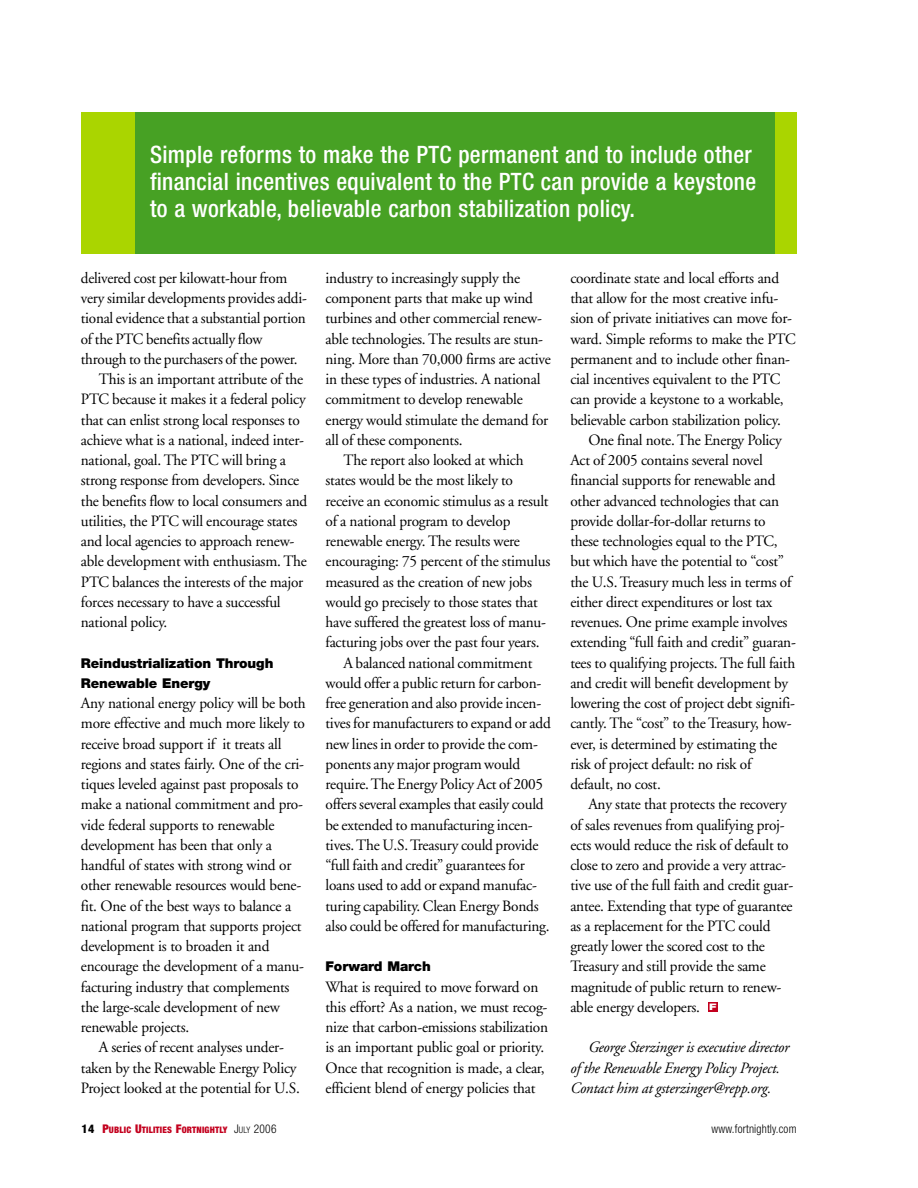
<style>
.page{position:relative;width:918px;height:1188px;background:#fff}
.page>*{position:absolute;margin:0;border:0;box-sizing:border-box;transform-origin:0 0}
.t1{font:500 condensed 24px/27px "Helvetica Neue";letter-spacing:.015em;color:#fff}
.t2{font:15.75px/20.2px "Adobe Garamond";letter-spacing:-.015em;color:#000}
.t3{font:15.75px "Adobe Garamond";letter-spacing:-.015em;color:#000;scale:.96 1}
.t4{font:italic 15.75px/20.2px "Adobe Garamond";letter-spacing:-.015em;color:#000}
.t5{font:900 13.5px/20.2px "Helvetica Neue";letter-spacing:-.005em;color:#000}
.t6{font:300 condensed 12px "Helvetica Neue";letter-spacing:.015em;color:#000;scale:.95 1}
.t7{font:900 condensed 9px "Helvetica Neue";letter-spacing:.02em;color:#c3001e}
.t8{font:900 expanded 9px "Helvetica Neue";color:#fff}
.s1{font-weight:800;font-size:12px;color:#000}
.s2{font-size:12px}
.s3{font-weight:300;font-size:12px;color:#000}
.s4{font-weight:300;color:#000}
</style>
<div class="page">
<div style="left:708px;top:1002px;width:9px;height:10px;background:#c3001e"></div>
<div style="left:81px;top:112px;width:715px;height:142px;background:#aad500"></div>
<div style="left:135px;top:112px;width:640px;height:142px;background:#47a124"></div>
<h1 class="t1" style="left:150px;top:143px;width:608px">Simple reforms to make the PTC permanent and to include other financial incentives equivalent to the PTC can provide a keystone to a workable, believable carbon stabilization policy.</h1>
<p class="t3" style="left:81px;top:271px;width:217px">delivered cost per kilowatt-hour from</p>
<p class="t3" style="left:81px;top:292px;width:237px">very similar developments provides addi-</p>
<p class="t3" style="left:81px;top:312px;width:236px">tional evidence that a substantial portion</p>
<p class="t3" style="left:81px;top:332px;width:191px">of the PTC benefits actually flow</p>
<p class="t3" style="left:81px;top:352px;width:227px">through to the purchasers of the power.</p>
<p class="t2" style="left:99px;top:370px;width:206px">This is an important attribute of the</p>
<p class="t2" style="left:81px;top:391px;width:226px">PTC because it makes it a federal policy</p>
<p class="t2" style="left:81px;top:411px;width:220px">that can enlist strong local responses to</p>
<p class="t2" style="left:81px;top:431px;width:225px">achieve what is a national, indeed inter-</p>
<p class="t2" style="left:81px;top:451px;width:206px">national, goal. The PTC will bring a</p>
<p class="t2" style="left:81px;top:472px;width:220px">strong response from developers. Since</p>
<p class="t2" style="left:81px;top:492px;width:228px">the benefits flow to local consumers and</p>
<p class="t2" style="left:81px;top:512px;width:218px">utilities, the PTC will encourage states</p>
<p class="t2" style="left:81px;top:532px;width:215px">and local agencies to approach renew-</p>
<p class="t2" style="left:81px;top:553px;width:228px">able development with enthusiasm. The</p>
<p class="t2" style="left:81px;top:573px;width:224px">PTC balances the interests of the major</p>
<p class="t2" style="left:81px;top:593px;width:201px">forces necessary to have a successful</p>
<p class="t2" style="left:81px;top:613px;width:88px">national policy.</p>
<p class="t5" style="left:81px;top:654px;width:194px">Reindustrialization Through<br>Renewable Energy</p>
<p class="t2" style="left:81px;top:694px;width:226px">Any national energy policy will be both more effective and much more likely to receive broad support if it treats all regions and states fairly. One of the cri&shy;tiques leveled against past proposals to make a national commitment and pro&shy;vide federal supports to renewable development has been that only a handful of states with strong wind or other renewable resources would bene&shy;fit. One of the best ways to balance a national program that supports project development is to broaden it and encourage the development of a manu&shy;facturing industry that complements the large-scale development of new renewable projects.</p>
<p class="t2" style="left:81px;top:1039px;width:221px;text-align:center">A series of recent analyses under&shy;taken by the Renewable Energy Policy<br>Project looked at the potential for U.S.</p>
<p class="t2" style="left:326px;top:269px;width:196px">industry to increasingly supply the</p>
<p class="t2" style="left:326px;top:289px;width:209px">component parts that make up wind</p>
<p class="t2" style="left:326px;top:310px;width:218px">turbines and other commercial renew-</p>
<p class="t2" style="left:326px;top:330px;width:219px">able technologies. The results are stun-</p>
<p class="t2" style="left:326px;top:350px;width:227px">ning. More than 70,000 firms are active</p>
<p class="t2" style="left:326px;top:370px;width:216px">in these types of industries. A national</p>
<p class="t2" style="left:326px;top:391px;width:199px">commitment to develop renewable</p>
<p class="t2" style="left:326px;top:411px;width:224px">energy would stimulate the demand for</p>
<p class="t2" style="left:326px;top:431px;width:139px">all of these components.</p>
<p class="t2" style="left:344px;top:451px;width:182px">The report also looked at which</p>
<p class="t2" style="left:326px;top:472px;width:189px">states would be the most likely to</p>
<p class="t2" style="left:326px;top:492px;width:225px">receive an economic stimulus as a result</p>
<p class="t2" style="left:326px;top:512px;width:186px">of a national program to develop</p>
<p class="t2" style="left:326px;top:532px;width:196px">renewable energy. The results were</p>
<p class="t2" style="left:326px;top:553px;width:226px">encouraging: 75 percent of the stimulus</p>
<p class="t2" style="left:326px;top:573px;width:208px">measured as the creation of new jobs</p>
<p class="t2" style="left:326px;top:593px;width:214px">would go precisely to those states that</p>
<p class="t2" style="left:326px;top:613px;width:222px">have suffered the greatest loss of manu-</p>
<p class="t2" style="left:326px;top:634px;width:216px">facturing jobs over the past four years.</p>
<p class="t2" style="left:344px;top:654px;width:190px">A balanced national commitment</p>
<p class="t2" style="left:326px;top:674px;width:217px">would offer a public return for carbon-</p>
<p class="t2" style="left:326px;top:694px;width:217px">free generation and also provide incen-</p>
<p class="t2" style="left:326px;top:715px;width:227px">tives for manufacturers to expand or add</p>
<p class="t2" style="left:326px;top:735px;width:214px">new lines in order to provide the com-</p>
<p class="t2" style="left:326px;top:755px;width:196px">ponents any major program would</p>
<p class="t2" style="left:326px;top:775px;width:219px">require. The Energy Policy Act of 2005</p>
<p class="t2" style="left:326px;top:796px;width:220px">offers several examples that easily could</p>
<p class="t2" style="left:326px;top:816px;width:209px">be extended to manufacturing incen-</p>
<p class="t2" style="left:326px;top:836px;width:215px">tives. The U.S. Treasury could provide</p>
<p class="t2" style="left:326px;top:856px;width:201px">“full faith and credit” guarantees for</p>
<p class="t2" style="left:326px;top:877px;width:213px">loans used to add or expand manufac-</p>
<p class="t2" style="left:326px;top:897px;width:215px">turing capability. Clean Energy Bonds</p>
<p class="t2" style="left:326px;top:917px;width:226px">also could be offered for manufacturing.</p>
<p class="t5" style="left:326px;top:957px;width:107px">Forward March</p>
<p class="t2" style="left:326px;top:978px;width:224px">What is required to move forward on this effort? As a nation, we must recog&shy;nize that carbon-emissions stabilization is an important public goal or priority.<br>Once that recognition is made, a clear, efficient blend of energy policies that</p>
<p class="t2" style="left:570px;top:269px;width:210px">coordinate state and local efforts and</p>
<p class="t2" style="left:570px;top:289px;width:210px">that allow for the most creative infu-</p>
<p class="t2" style="left:570px;top:310px;width:223px">sion of private initiatives can move for-</p>
<p class="t2" style="left:570px;top:330px;width:227px">ward. Simple reforms to make the PTC</p>
<p class="t2" style="left:570px;top:350px;width:221px">permanent and to include other finan-</p>
<p class="t2" style="left:570px;top:370px;width:212px">cial incentives equivalent to the PTC</p>
<p class="t2" style="left:570px;top:391px;width:215px">can provide a keystone to a workable,</p>
<p class="t2" style="left:570px;top:411px;width:212px">believable carbon stabilization policy.</p>
<p class="t2" style="left:588px;top:431px;width:195px">One final note. The Energy Policy</p>
<p class="t2" style="left:570px;top:451px;width:194px">Act of 2005 contains several novel</p>
<p class="t2" style="left:570px;top:472px;width:207px">financial supports for renewable and</p>
<p class="t2" style="left:570px;top:492px;width:210px">other advanced technologies that can</p>
<p class="t2" style="left:570px;top:512px;width:197px">provide dollar-for-dollar returns to</p>
<p class="t2" style="left:570px;top:532px;width:209px">these technologies equal to the PTC,</p>
<p class="t2" style="left:570px;top:553px;width:215px">but which have the potential to “cost”</p>
<p class="t2" style="left:570px;top:573px;width:223px">the U.S. Treasury much less in terms of</p>
<p class="t2" style="left:570px;top:593px;width:204px">either direct expenditures or lost tax</p>
<p class="t2" style="left:570px;top:613px;width:219px">revenues. One prime example involves</p>
<p class="t2" style="left:570px;top:634px;width:227px">extending “full faith and credit” guaran-</p>
<p class="t2" style="left:570px;top:654px;width:226px">tees to qualifying projects. The full faith</p>
<p class="t2" style="left:570px;top:674px;width:219px">and credit will benefit development by</p>
<p class="t2" style="left:570px;top:694px;width:226px">lowering the cost of project debt signifi-</p>
<p class="t2" style="left:570px;top:715px;width:223px">cantly. The “cost” to the Treasury, how-</p>
<p class="t2" style="left:570px;top:735px;width:208px">ever, is determined by estimating the</p>
<p class="t2" style="left:570px;top:755px;width:183px">risk of project default: no risk of</p>
<p class="t2" style="left:570px;top:775px;width:92px">default, no cost.</p>
<p class="t2" style="left:588px;top:796px;width:200px">Any state that protects the recovery</p>
<p class="t2" style="left:570px;top:816px;width:216px">of sales revenues from qualifying proj-</p>
<p class="t2" style="left:570px;top:836px;width:220px">ects would reduce the risk of default to</p>
<p class="t2" style="left:570px;top:856px;width:217px">close to zero and provide a very attrac-</p>
<p class="t2" style="left:570px;top:877px;width:224px">tive use of the full faith and credit guar-</p>
<p class="t2" style="left:570px;top:897px;width:224px">antee. Extending that type of guarantee</p>
<p class="t2" style="left:570px;top:917px;width:202px">as a replacement for the PTC could</p>
<p class="t2" style="left:570px;top:937px;width:196px">greatly lower the scored cost to the</p>
<p class="t2" style="left:570px;top:958px;width:197px">Treasury and still provide the same</p>
<p class="t2" style="left:570px;top:978px;width:213px">magnitude of public return to renew-</p>
<p class="t2" style="left:570px;top:998px;width:131px">able energy developers.</p>
<p class="t4" style="left:570px;top:1039px;width:221px;text-indent:18px">George Sterzinger is executive director of the Renewable Energy Policy Project.<br>Contact him at gsterzinger@repp.org.</p>
<p class="t8" style="left:709px;top:1004px;width:9px">F</p>
<p class="t7" style="left:81px;top:1127px;width:197px"><span class="s1">14</span> <span class="s2">P</span>UBLIC <span class="s2">U</span>TILITIES <span class="s2">F</span>ORTNIGHTLY <span class="s3">J</span><span class="s4">ULY</span> <span class="s3">2006</span></p>
<p class="t6" style="left:712px;top:1125px;width:91px">www.fortnightly.com</p>
</div>
